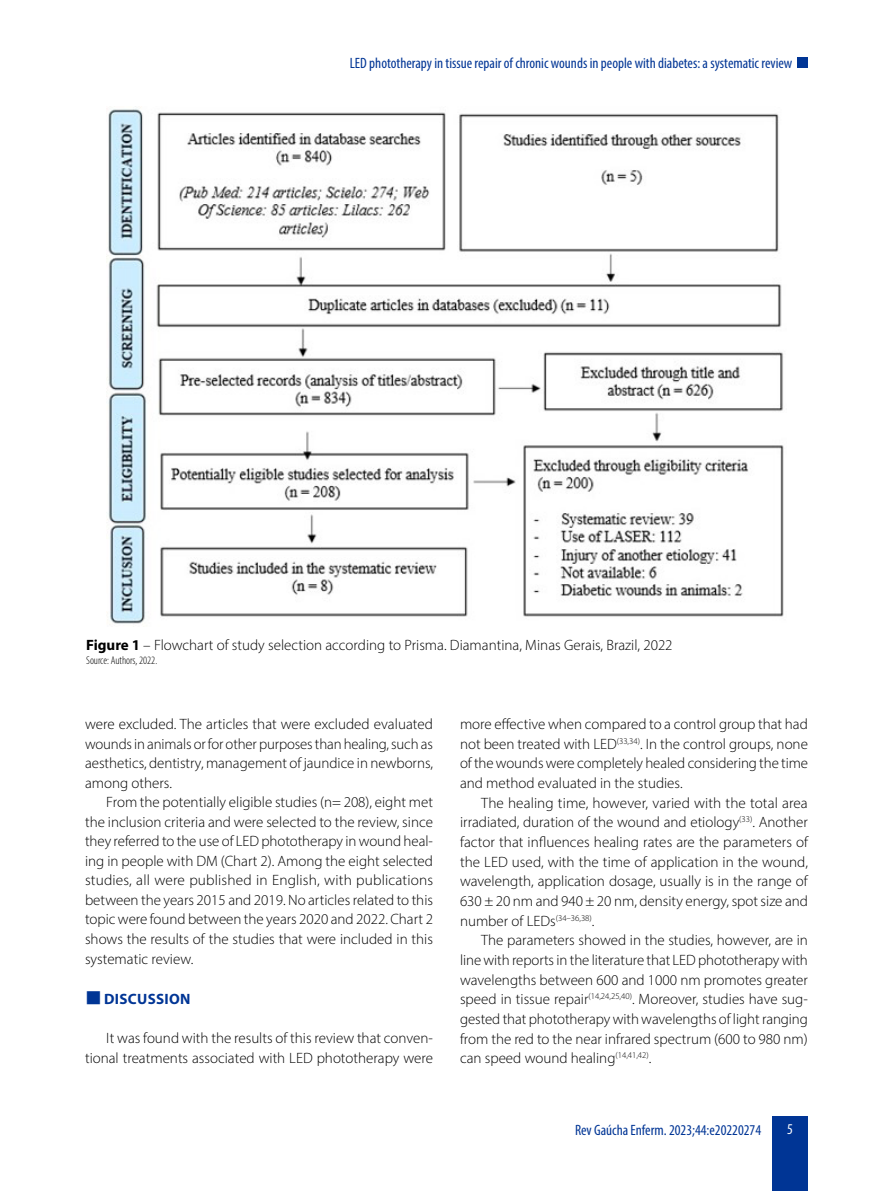
<style>
.page{position:relative;width:893px;height:1191px;background:#fff}
.page>*{position:absolute;margin:0;border:0;box-sizing:border-box;transform-origin:0 0}
.t1{font:300 15px/19.6px "Myriad Pro";color:#000;text-align:justify}
.t2{font:condensed 15px "Myriad Pro";color:#003595}
.t3{font:700 15px "Myriad Pro";letter-spacing:.02em;color:#003595}
.t4{font:condensed 15px "Myriad Pro";color:#fff}
.t5{font:300 condensed 11.25px "Myriad Pro";color:#000}
.s1{font-weight:700}
</style>
<div class="page">
<div style="left:772px;top:1116px;width:36px;height:75px;background:#003595"></div>
<div style="left:798px;top:57px;width:10px;height:11px;background:#003595"></div>
<img style="left:106px;top:107px;width:678px;height:517px">
<p class="t2" style="left:350px;top:54px;width:444px">LED phototherapy in tissue repair of chronic wounds in people with diabetes: a systematic review</p>
<p class="t1" style="left:86px;top:635px;width:588px"><span class="s1">Figure 1</span> – Flowchart of study selection according to Prisma. Diamantina, Minas Gerais, Brazil, 2022</p>
<p class="t5" style="left:86px;top:653px;width:73px">Source: Authors, 2022.</p>
<p class="t1" style="left:85px;top:714px;width:349px">were excluded. The articles that were excluded evaluated wounds in animals or for other purposes than healing, such as aesthetics, dentistry, management of jaundice in newborns, among others.</p>
<p class="t1" style="left:85px;top:792px;width:350px;text-indent:21px">From the potentially eligible studies (n= 208), eight met the inclusion criteria and were selected to the review, since they referred to the use of LED phototherapy in wound heal&shy;ing in people with DM (Chart 2). Among the eight selected studies, all were published in English, with publications between the years 2015 and 2019. No articles related to this topic were found between the years 2020 and 2022. Chart 2 shows the results of the studies that were included in this systematic review.</p>
<p class="t3" style="left:104px;top:989px;width:88px">DISCUSSION</p>
<p class="t1" style="left:85px;top:1028px;width:349px;text-align:right">It was found with the results of this review that conven&shy;tional treatments associated with LED phototherapy were</p>
<p class="t1" style="left:460px;top:714px;width:350px">more effective when compared to a control group that had not been treated with LED<sup>(33,34)</sup>. In the control groups, none of the wounds were completely healed considering the time and method evaluated in the studies.</p>
<p class="t1" style="left:460px;top:792px;width:350px;text-indent:21px">The healing time, however, varied with the total area irradiated, duration of the wound and etiology<sup>(33)</sup>. Another factor that influences healing rates are the parameters of the LED used, with the time of application in the wound, wavelength, application dosage, usually is in the range of 630 ± 20 nm and 940 ± 20 nm, density energy, spot size and number of LEDs<sup>(34–36,38)</sup>.</p>
<p class="t1" style="left:460px;top:930px;width:349px;text-indent:21px">The parameters showed in the studies, however, are in line with reports in the literature that LED phototherapy with wavelengths between 600 and 1000 nm promotes greater speed in tissue repair<sup>(14,24,25,40)</sup>. Moreover, studies have sug&shy;gested that phototherapy with wavelengths of light ranging from the red to the near infrared spectrum (600 to 980 nm) can speed wound healing<sup>(14,41,42)</sup>.</p>
<p class="t2" style="left:575px;top:1121px;width:188px">Rev Gaúcha Enferm. 2023;44:e20220274</p>
<p class="t4" style="left:787px;top:1120px;width:7px">5</p>
</div>
